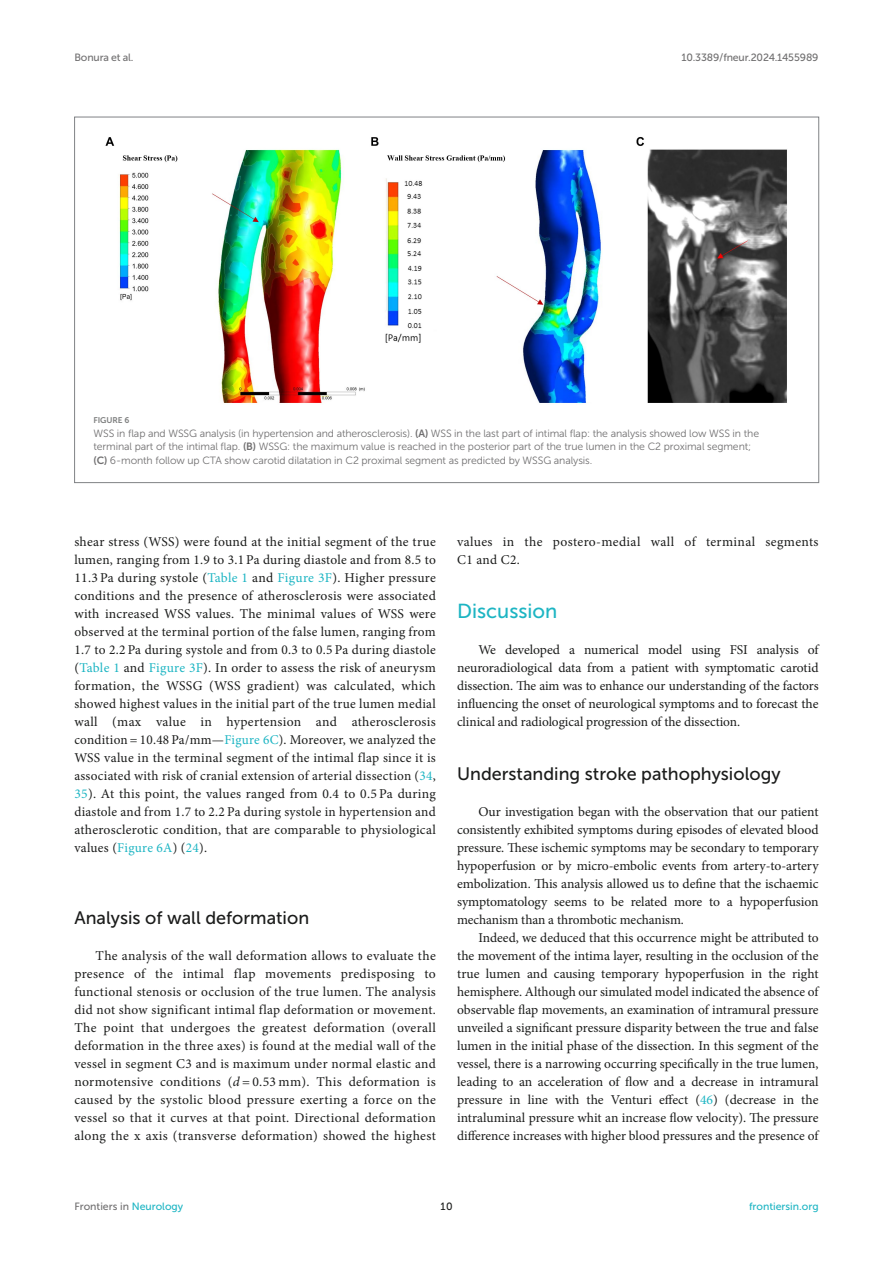
<style>
.page{position:relative;width:893px;height:1263px;background:#fff}
.page>*{position:absolute;margin:0;border:0;box-sizing:border-box;transform-origin:0 0}
.HEAD_1{font:20.25px "Museo Sans 500";color:#1db5c3}
.HEAD_2{font:18px "Museo Sans 500";color:#1b1c1b}
.TEXT_FLUSH{font:13.5px/18px "Minion Pro";letter-spacing:.015em;color:#1b1c1b;text-align:justify}
.TEXT{font:13.5px/18px "Minion Pro";color:#1b1c1b;text-align:justify}
.FIG_LEG{font:10.5px/13.5px "Museo Sans 300";letter-spacing:-.01em;color:#706f70}
.t1{font:10.5px "Museo Sans 500";letter-spacing:-.015em;color:#706f70}
.t2{font:10.5px "Museo Sans 500";color:#1db5c3}
.t3{font:10.5px "Museo Sans 500";color:#1b1c1b}
.FIG_HD{font:8.25px "Museo Sans 700";letter-spacing:-.01em;color:#7e7f7f}
.s1{font-family:"Museo Sans 700"}
.s2{color:#1db5c3}
.s3{font-style:italic}
</style>
<div class="page">
<img style="left:105px;top:137px;width:682px;height:266px">
<p class="t1" style="left:74px;top:51px;width:61px">Bonura et al.</p>
<p class="t1" style="left:681px;top:51px;width:139px">10.3389/fneur.2024.1455989</p>
<p class="FIG_HD" style="left:94px;top:416px;width:37px">FIGURE 6</p>
<p class="FIG_LEG" style="left:94px;top:426px;width:667px">WSS in flap and WSSG analysis (in hypertension and atherosclerosis). <span class="s1">(A)</span> WSS in the last part of intimal flap: the analysis showed low WSS in the terminal part of the intimal flap. <span class="s1">(B)</span> WSSG: the maximum value is reached in the posterior part of the true lumen in the C2 proximal segment; <span class="s1">(C)</span> 6-month follow up CTA show carotid dilatation in C2 proximal segment as predicted by WSSG analysis.</p>
<p class="TEXT_FLUSH" style="left:74px;top:533px;width:363px">shear stress (WSS) were found at the initial segment of the true lumen, ranging from 1.9 to 3.1 Pa during diastole and from 8.5 to 11.3 Pa during systole (<span class="s2">Table 1</span> and <span class="s2">Figure 3F</span>). Higher pressure conditions and the presence of atherosclerosis were associated with increased WSS values. The minimal values of WSS were observed at the terminal portion of the false lumen, ranging from 1.7 to 2.2 Pa during systole and from 0.3 to 0.5 Pa during diastole (<span class="s2">Table 1</span> and <span class="s2">Figure 3F</span>). In order to assess the risk of aneurysm formation, the WSSG (WSS gradient) was calculated, which showed highest values in the initial part of the true lumen medial wall (max value in hypertension and atherosclerosis condition = 10.48 Pa/mm—<span class="s2">Figure 6C</span>). Moreover, we analyzed the WSS value in the terminal segment of the intimal flap since it is associated with risk of cranial extension of arterial dissection (<span class="s2">34</span>, <span class="s2">35</span>). At this point, the values ranged from 0.4 to 0.5 Pa during diastole and from 1.7 to 2.2 Pa during systole in hypertension and atherosclerotic condition, that are comparable to physiological values (<span class="s2">Figure 6A</span>) (<span class="s2">24</span>).</p>
<p class="HEAD_2" style="left:74px;top:908px;width:236px">Analysis of wall deformation</p>
<p class="TEXT_FLUSH" style="left:74px;top:947px;width:363px;text-indent:21px">The analysis of the wall deformation allows to evaluate the presence of the intimal flap movements predisposing to functional stenosis or occlusion of the true lumen. The analysis did not show significant intimal flap deformation or movement.<br>The point that undergoes the greatest deformation (overall deformation in the three axes) is found at the medial wall of the vessel in segment C3 and is maximum under normal elastic and normotensive conditions (<span class="s3">d</span> = 0.53 mm). This deformation is caused by the systolic blood pressure exerting a force on the vessel so that it curves at that point. Directional deformation along the x axis (transverse deformation) showed the highest</p>
<p class="TEXT_FLUSH" style="left:457px;top:533px;width:363px">values in the postero-medial wall of terminal segments<br>C1 and C2.</p>
<p class="HEAD_1" style="left:457px;top:600px;width:102px">Discussion</p>
<p class="TEXT_FLUSH" style="left:457px;top:641px;width:363px;text-indent:21px">We developed a numerical model using FSI analysis of neuroradiological data from a patient with symptomatic carotid dissection. The aim was to enhance our understanding of the factors influencing the onset of neurological symptoms and to forecast the clinical and radiological progression of the dissection.</p>
<p class="HEAD_2" style="left:457px;top:764px;width:325px">Understanding stroke pathophysiology</p>
<p class="TEXT_FLUSH" style="left:457px;top:803px;width:363px;text-indent:21px">Our investigation began with the observation that our patient consistently exhibited symptoms during episodes of elevated blood pressure. These ischemic symptoms may be secondary to temporary hypoperfusion or by micro-embolic events from artery-to-artery embolization. This analysis allowed us to define that the ischaemic symptomatology seems to be related more to a hypoperfusion mechanism than a thrombotic mechanism.</p>
<p class="TEXT" style="left:457px;top:929px;width:363px;text-indent:21px">Indeed, we deduced that this occurrence might be attributed to the movement of the intima layer, resulting in the occlusion of the true lumen and causing temporary hypoperfusion in the right hemisphere. Although our simulated model indicated the absence of observable flap movements, an examination of intramural pressure unveiled a significant pressure disparity between the true and false lumen in the initial phase of the dissection. In this segment of the vessel, there is a narrowing occurring specifically in the true lumen, leading to an acceleration of flow and a decrease in intramural pressure in line with the Venturi effect (<span class="s2">46</span>) (decrease in the intraluminal pressure whit an increase flow velocity). The pressure difference increases with higher blood pressures and the presence of</p>
<p class="t1" style="left:74px;top:1200px;width:110px">Frontiers in <span class="s2">Neurology</span></p>
<p class="t3" style="left:440px;top:1200px;width:14px">10</p>
<p class="t2" style="left:749px;top:1200px;width:71px">frontiersin.org</p>
</div>
